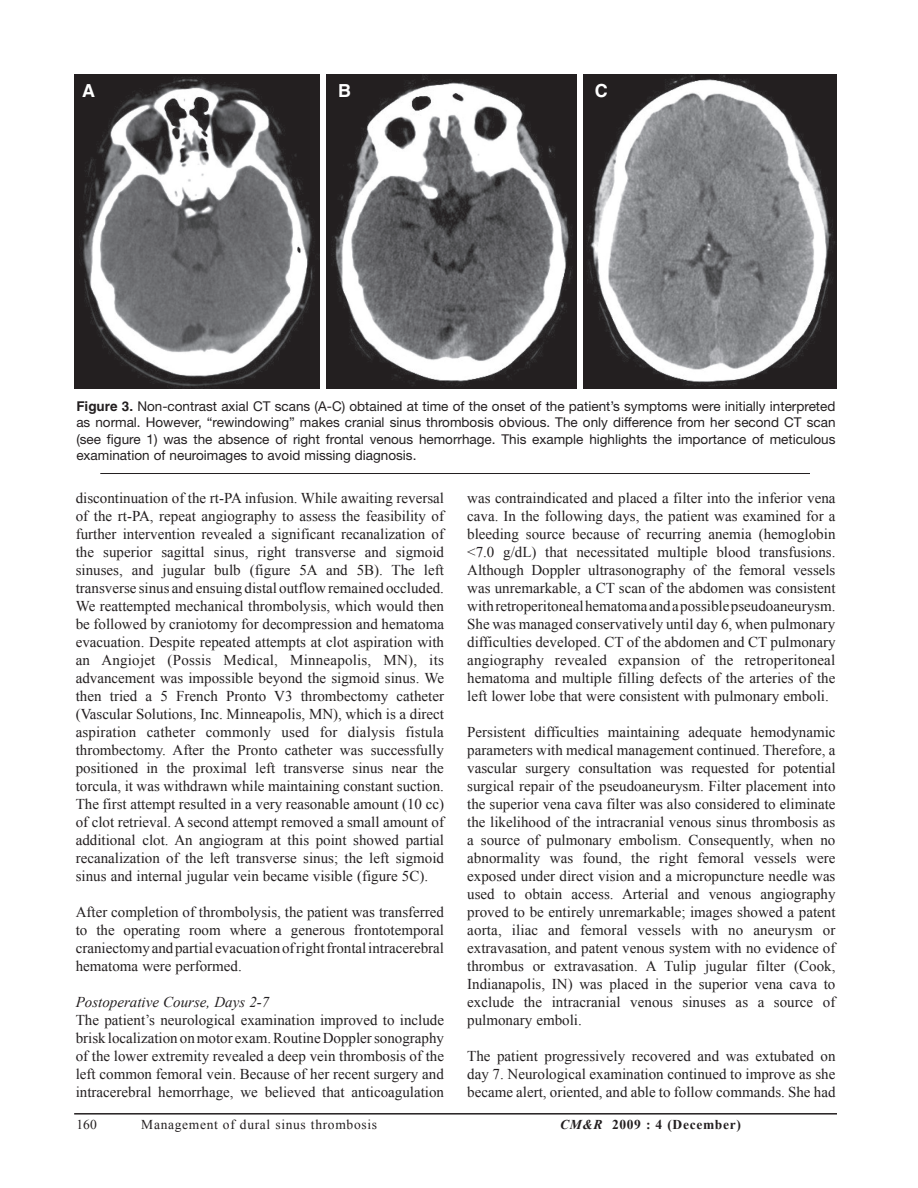
<style>
.page{position:relative;width:918px;height:1188px;background:#fff}
.page>*{position:absolute;margin:0;border:0;box-sizing:border-box;transform-origin:0 0}
.t1{font:700 18px "Helvetica";color:#fff}
.t2{font:15px/18px "Times New Roman";color:#231f20;text-align:justify}
.t3{font:italic 15px "Times New Roman";color:#231f20}
.t4{font:13.5px/16.5px "Helvetica Neue";color:#231f20;text-align:justify}
.t5{font:13.5px "Times New Roman";letter-spacing:.05em;color:#231f20}
.t6{font:700 13.5px "Times New Roman";letter-spacing:.05em;color:#231f20}
.s1{font-family:"Helvetica";font-weight:700}
.s2{font-style:italic}
</style>
<div class="page">
<hr style="left:74px;top:1113px;width:763px;height:2px;background:#231f20">
<img style="left:74px;top:74px;width:245px;height:314px">
<img style="left:327px;top:74px;width:249px;height:315px">
<img style="left:584px;top:74px;width:253px;height:314px">
<hr style="left:100px;top:473px;width:710px;height:1px;background:#231f20">
<p class="t1" style="left:82px;top:79px;width:14px">A</p>
<p class="t1" style="left:338px;top:79px;width:14px">B</p>
<p class="t1" style="left:595px;top:79px;width:14px">C</p>
<p class="t4" style="left:76px;top:397px;width:761px"><span class="s1">Figure 3.</span> Non-contrast axial CT scans (A-C) obtained at time of the onset of the patient’s symptoms were initially interpreted as normal. However, “rewindowing” makes cranial sinus thrombosis obvious. The only difference from her second CT scan (see figure 1) was the absence of right frontal venous hemorrhage. This example highlights the importance of meticulous examination of neuroimages to avoid missing diagnosis.</p>
<p class="t2" style="left:76px;top:489px;width:370px">discontinuation of the rt-PA infusion. While awaiting reversal of the rt-PA, repeat angiography to assess the feasibility of further intervention revealed a significant recanalization of the superior sagittal sinus, right transverse and sigmoid sinuses, and jugular bulb (figure 5A and 5B). The left transverse sinus and ensuing distal outflow remained occluded.<br>We reattempted mechanical thrombolysis, which would then be followed by craniotomy for decompression and hematoma evacuation. Despite repeated attempts at clot aspiration with an Angiojet (Possis Medical, Minneapolis, MN), its advancement was impossible beyond the sigmoid sinus. We then tried a 5 French Pronto V3 thrombectomy catheter (Vascular Solutions, Inc. Minneapolis, MN), which is a direct aspiration catheter commonly used for dialysis fistula thrombectomy. After the Pronto catheter was successfully positioned in the proximal left transverse sinus near the torcula, it was withdrawn while maintaining constant suction.<br>The first attempt resulted in a very reasonable amount (10 cc) of clot retrieval. A second attempt removed a small amount of additional clot. An angiogram at this point showed partial recanalization of the left transverse sinus; the left sigmoid sinus and internal jugular vein became visible (figure 5C).</p>
<p class="t2" style="left:76px;top:903px;width:370px">After completion of thrombolysis, the patient was transferred to the operating room where a generous frontotemporal craniectomy and partial evacuation of right frontal intracerebral hematoma were performed.</p>
<p class="t3" style="left:76px;top:992px;width:195px">Postoperative Course, Days 2-7</p>
<p class="t2" style="left:76px;top:1011px;width:370px">The patient’s neurological examination improved to include brisk localization on motor exam. Routine Doppler sonography of the lower extremity revealed a deep vein thrombosis of the left common femoral vein. Because of her recent surgery and intracerebral hemorrhage, we believed that anticoagulation</p>
<p class="t2" style="left:467px;top:489px;width:370px">was contraindicated and placed a filter into the inferior vena cava. In the following days, the patient was examined for a bleeding source because of recurring anemia (hemoglobin &lt;7.0 g/dL) that necessitated multiple blood transfusions.<br>Although Doppler ultrasonography of the femoral vessels was unremarkable, a CT scan of the abdomen was consistent with retroperitoneal hematoma and a possible pseudoaneurysm.<br>She was managed conservatively until day 6, when pulmonary difficulties developed. CT of the abdomen and CT pulmonary angiography revealed expansion of the retroperitoneal hematoma and multiple filling defects of the arteries of the left lower lobe that were consistent with pulmonary emboli.</p>
<p class="t2" style="left:467px;top:723px;width:370px">Persistent difficulties maintaining adequate hemodynamic parameters with medical management continued. Therefore, a vascular surgery consultation was requested for potential surgical repair of the pseudoaneurysm. Filter placement into the superior vena cava filter was also considered to eliminate the likelihood of the intracranial venous sinus thrombosis as a source of pulmonary embolism. Consequently, when no abnormality was found, the right femoral vessels were exposed under direct vision and a micropuncture needle was used to obtain access. Arterial and venous angiography proved to be entirely unremarkable; images showed a patent aorta, iliac and femoral vessels with no aneurysm or extravasation, and patent venous system with no evidence of thrombus or extravasation. A Tulip jugular filter (Cook, Indianapolis, IN) was placed in the superior vena cava to exclude the intracranial venous sinuses as a source of pulmonary emboli.</p>
<p class="t2" style="left:467px;top:1047px;width:370px">The patient progressively recovered and was extubated on day 7. Neurological examination continued to improve as she became alert, oriented, and able to follow commands. She had</p>
<p class="t5" style="left:76px;top:1116px;width:22px">160</p>
<p class="t5" style="left:141px;top:1115px;width:237px">Management of dural sinus thrombosis</p>
<p class="t6" style="left:560px;top:1115px;width:182px"><span class="s2">CM&amp;R</span> 2009 : 4 (December)</p>
</div>
